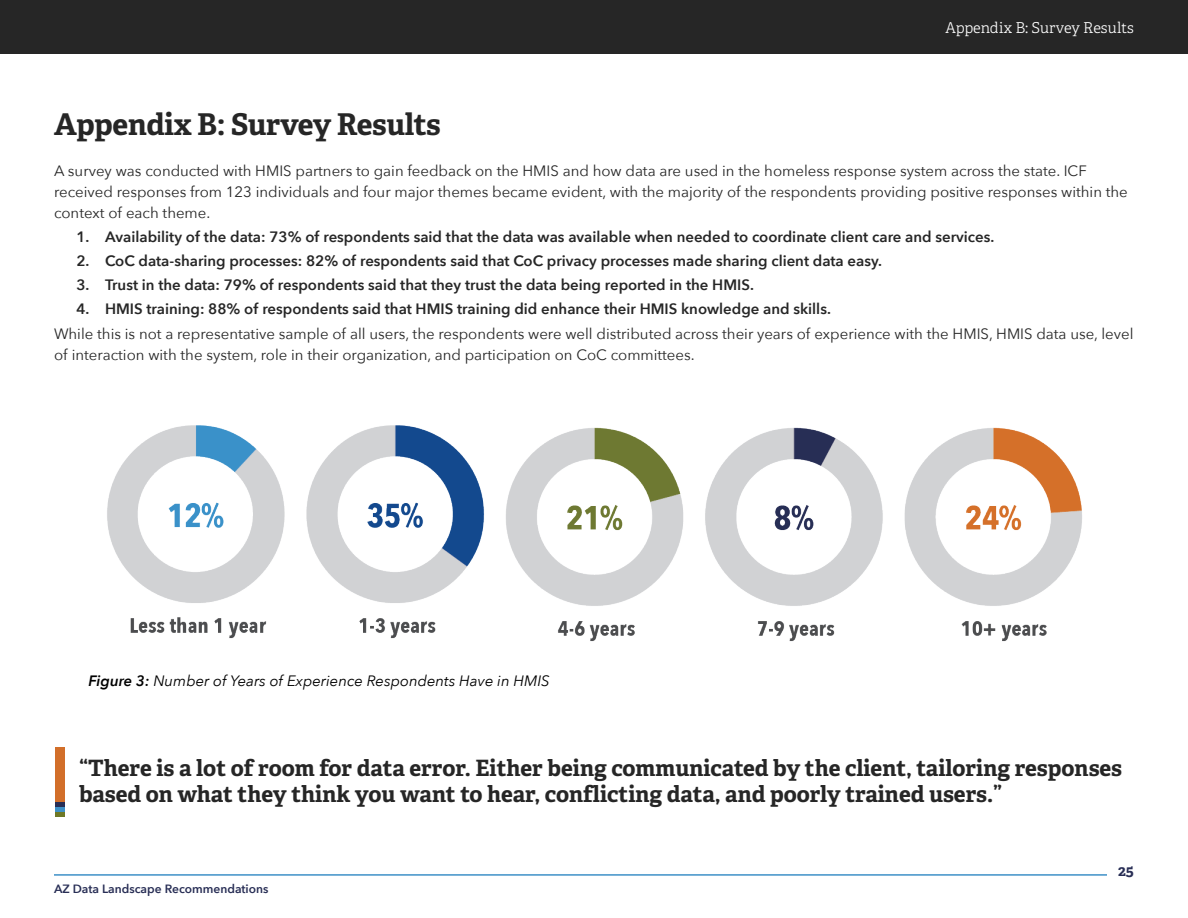
<style>
.page{position:relative;width:1188px;height:918px;background:#fff}
.page>*{position:absolute;margin:0;border:0;box-sizing:border-box;transform-origin:0 0}
.t1{font:700 30px "Adelle";letter-spacing:-.01em;color:#262626}
.Callout{font:700 22.5px/25.5px "Adelle";color:#262626}
.text{font:15px/21px "Avenir Next";color:#262626}
.t2{font:600 15px "Avenir Next";color:#262626}
.text-2{font:italic 15px "Avenir Next";color:#000}
.t3{font:300 15px "Adelle";letter-spacing:-.005em;color:#fff}
.t4{font:700 15px "Adelle";color:#282e55}
.t5{font:600 12px "Avenir Next";color:#282e55}
.s1{font-weight:600}
</style>
<div class="page">
<div style="left:55px;top:747px;width:10px;height:70px;background:#d26f2a"></div>
<div style="left:55px;top:812px;width:10px;height:5px;background:#6e7826"></div>
<div style="left:55px;top:807px;width:10px;height:5px;background:#3e90c7"></div>
<div style="left:55px;top:802px;width:10px;height:5px;background:#282e55"></div>
<div style="left:0;top:0;width:1188px;height:54px;background:#262626"></div>
<img style="left:107px;top:425px;width:975px;height:216px">
<hr style="left:54px;top:874px;width:1053px;height:2px;background:#3e90c7">
<p class="t3" style="left:946px;top:18px;width:190px">Appendix B: Survey Results</p>
<h1 class="t1" style="left:54px;top:105px;width:388px">Appendix B: Survey Results</h1>
<p class="text" style="left:54px;top:159px;width:1075px">A survey was conducted with HMIS partners to gain feedback on the HMIS and how data are used in the homeless response system across the state. ICF received responses from 123 individuals and four major themes became evident, with the majority of the respondents providing positive responses within the context of each theme.</p>
<p class="t2" style="left:76px;top:224px;width:919px">1. Availability of the data: 73% of respondents said that the data was available when needed to coordinate client care and services.</p>
<p class="t2" style="left:76px;top:248px;width:807px">2. CoC data-sharing processes: 82% of respondents said that CoC privacy processes made sharing client data easy.</p>
<p class="t2" style="left:76px;top:272px;width:679px">3. Trust in the data: 79% of respondents said that they trust the data being reported in the HMIS.</p>
<p class="t2" style="left:76px;top:296px;width:756px">4. HMIS training: 88% of respondents said that HMIS training did enhance their HMIS knowledge and skills.</p>
<p class="text" style="left:54px;top:323px;width:1081px">While this is not a representative sample of all users, the respondents were well distributed across their years of experience with the HMIS, HMIS data use, level of interaction with the system, role in their organization, and participation on CoC committees.</p>
<p class="text-2" style="left:89px;top:668px;width:463px"><span class="s1">Figure 3:</span> Number of Years of Experience Respondents Have in HMIS</p>
<p class="Callout" style="left:79px;top:756px;width:1045px">“There is a lot of room for data error. Either being communicated by the client, tailoring responses based on what they think you want to hear, conflicting data, and poorly trained users.”</p>
<p class="t5" style="left:54px;top:878px;width:216px">AZ Data Landscape Recommendations</p>
<p class="t4" style="left:1118px;top:861px;width:17px">25</p>
</div>
